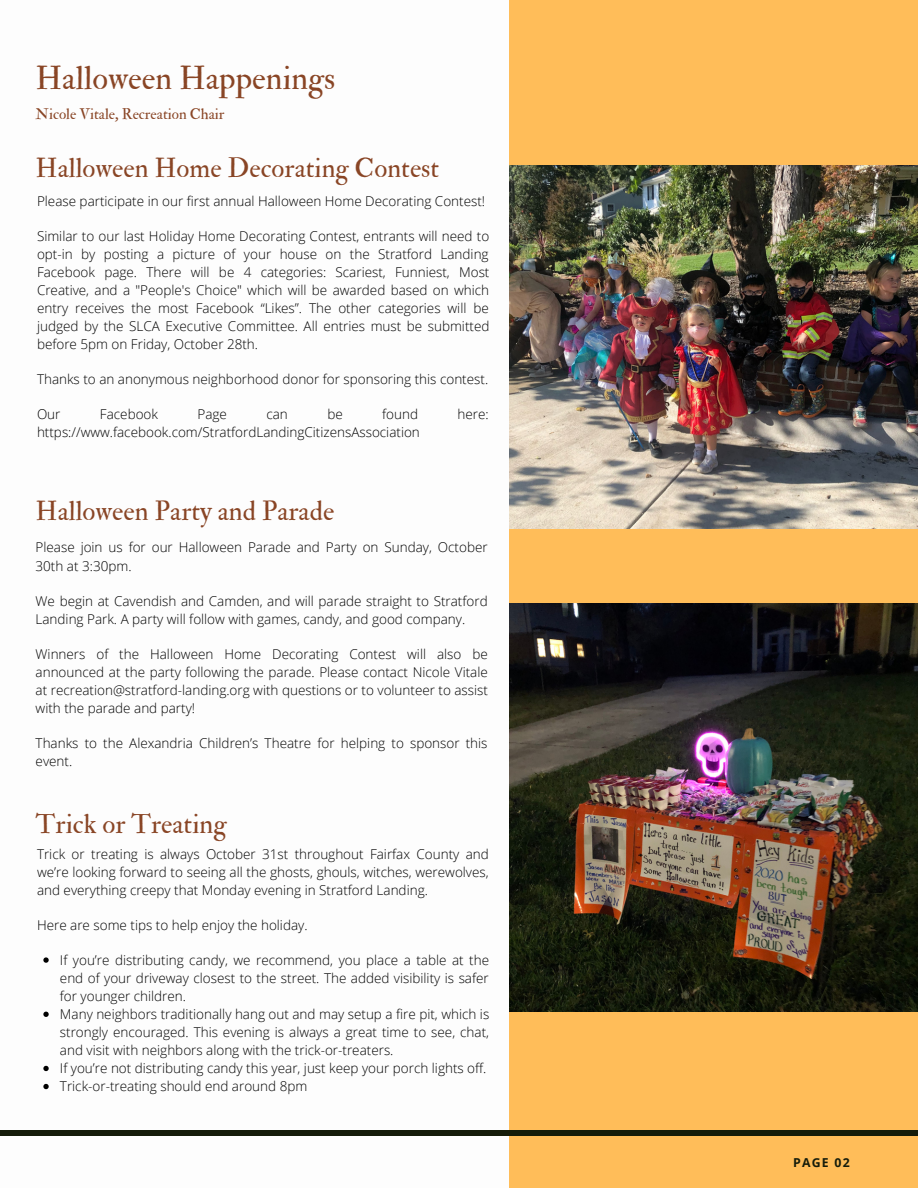
<style>
.page{position:relative;width:918px;height:1188px;background:#fff}
.page>*{position:absolute;margin:0;border:0;box-sizing:border-box;transform-origin:0 0}
.t1{font:32.55px "IM FELL Double Pica Roman";color:#894525}
.t2{font:27px "IM FELL Double Pica Roman";color:#894525}
.t3{font:15px "IM FELL Double Pica Roman";color:#894525}
.t4{font:300 13.5px/18px "Open Sans";color:#000}
.t5{font:700 12.3px "Open Sans";letter-spacing:.1em;color:#151c0a}
</style>
<div class="page">
<div style="left:510px;top:0;width:408px;height:1188px;background:#ffbd59"></div>
<div style="left:0;top:1130px;width:596px;height:6px;background:#151c0a"></div>
<div style="left:279px;top:1130px;width:639px;height:6px;background:#151c0a"></div>
<img style="left:510px;top:166px;width:408px;height:362px">
<img style="left:510px;top:604px;width:408px;height:408px">
<svg style="left:43px;top:957px;width:6px;height:6px"></svg>
<svg style="left:43px;top:1012px;width:6px;height:5px"></svg>
<svg style="left:43px;top:1066px;width:6px;height:5px"></svg>
<svg style="left:43px;top:1084px;width:6px;height:5px"></svg>
<h1 class="t1" style="left:36px;top:59px;width:301px">Halloween Happenings</h1>
<p class="t3" style="left:36px;top:105px;width:190px">Nicole Vitale, Recreation Chair</p>
<h2 class="t2" style="left:36px;top:151px;width:405px">Halloween Home Decorating Contest</h2>
<p class="t4" style="left:37px;top:191px;width:450px">Please participate in our first annual Halloween Home Decorating Contest!</p>
<p class="t4" style="left:37px;top:226px;width:454px;text-align:justify">Similar to our last Holiday Home Decorating Contest, entrants will need to opt-in by posting a picture of your house on the Stratford Landing Facebook page. There will be 4 categories: Scariest, Funniest, Most Creative, and a "People's Choice" which will be awarded based on which entry receives the most Facebook “Likes”. The other categories will be judged by the SLCA Executive Committee. All entries must be submitted before 5pm on Friday, October 28th.</p>
<p class="t4" style="left:37px;top:370px;width:453px">Thanks to an anonymous neighborhood donor for sponsoring this contest.</p>
<p class="t4" style="left:37px;top:405px;width:25px">Our</p>
<p class="t4" style="left:100px;top:405px;width:60px">Facebook</p>
<p class="t4" style="left:197px;top:405px;width:31px">Page</p>
<p class="t4" style="left:266px;top:405px;width:23px">can</p>
<p class="t4" style="left:327px;top:405px;width:17px">be</p>
<p class="t4" style="left:382px;top:405px;width:37px">found</p>
<p class="t4" style="left:458px;top:405px;width:33px">here:</p>
<p class="t4" style="left:37px;top:423px;width:384px">https://www.facebook.com/StratfordLandingCitizensAssociation</p>
<h2 class="t2" style="left:36px;top:495px;width:300px">Halloween Party and Parade</h2>
<p class="t4" style="left:36px;top:538px;width:454px">Please join us for our Halloween Parade and Party on Sunday, October<br>30th at 3:30pm.</p>
<p class="t4" style="left:36px;top:591px;width:454px">We begin at Cavendish and Camden, and will parade straight to Stratford<br>Landing Park. A party will follow with games, candy, and good company.</p>
<p class="t4" style="left:36px;top:644px;width:454px;text-align:justify">Winners of the Halloween Home Decorating Contest will also be announced at the party following the parade. Please contact Nicole Vitale at recreation@stratford-landing.org with questions or to volunteer to assist with the parade and party!</p>
<p class="t4" style="left:36px;top:734px;width:453px">Thanks to the Alexandria Children’s Theatre for helping to sponsor this event.</p>
<h2 class="t2" style="left:36px;top:808px;width:193px">Trick or Treating</h2>
<p class="t4" style="left:37px;top:844px;width:453px;text-align:justify">Trick or treating is always October 31st throughout Fairfax County and we’re looking forward to seeing all the ghosts, ghouls, witches, werewolves, and everything creepy that Monday evening in Stratford Landing.</p>
<p class="t4" style="left:37px;top:916px;width:272px">Here are some tips to help enjoy the holiday.</p>
<p class="t4" style="left:60px;top:951px;width:431px">If you’re distributing candy, we recommend, you place a table at the end of your driveway closest to the street. The added visibility is safer for younger children.<br>Many neighbors traditionally hang out and may setup a fire pit, which is strongly encouraged. This evening is always a great time to see, chat, and visit with neighbors along with the trick-or-treaters.<br>If you’re not distributing candy this year, just keep your porch lights off.<br>Trick-or-treating should end around 8pm</p>
<p class="t5" style="left:793px;top:1154px;width:58px">PAGE 02</p>
</div>
